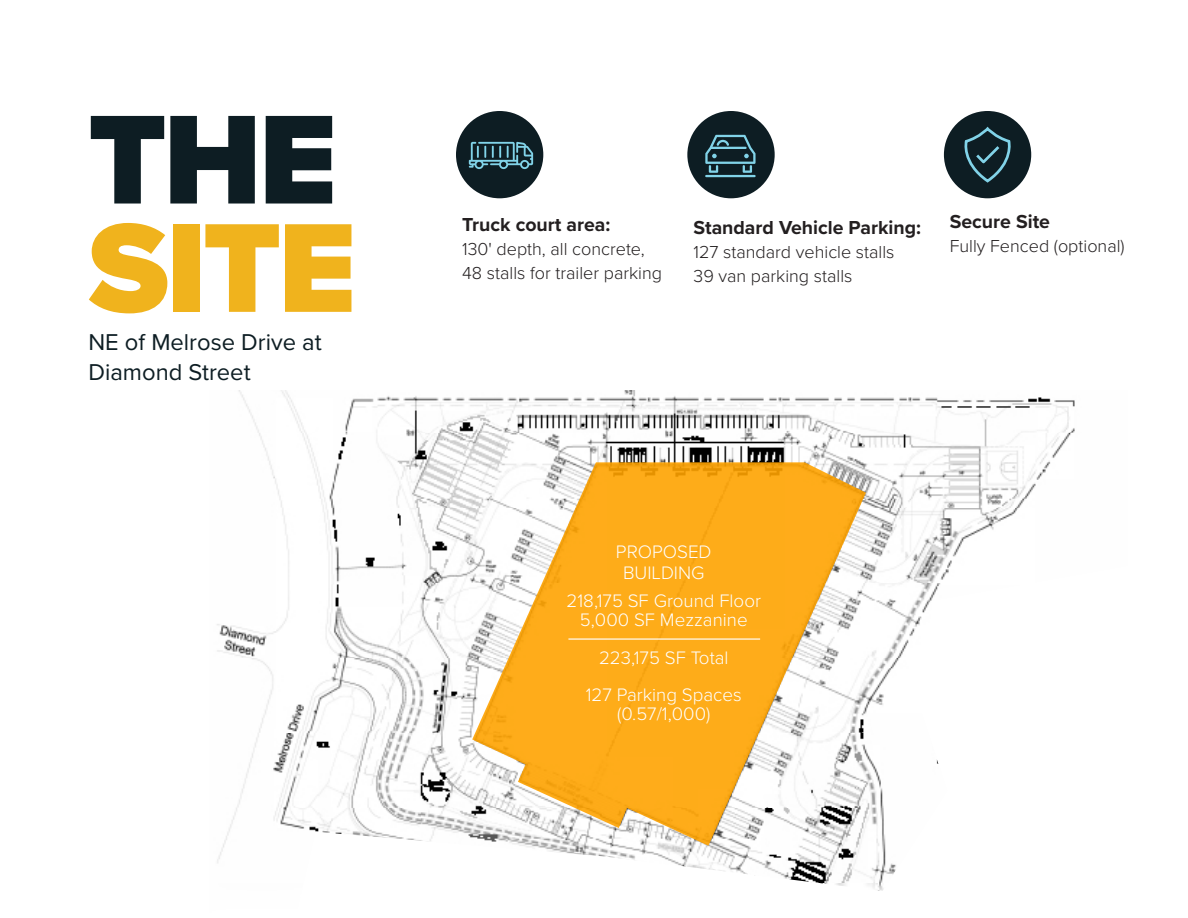
<style>
.page{position:relative;width:1188px;height:918px;background:#fff}
.page>*{position:absolute;margin:0;border:0;box-sizing:border-box;transform-origin:0 0}
.t1{font:900 131.25px "Proxima Nova";color:#f0b31d}
.t2{font:900 131.25px "Proxima Nova";color:#0d1d23}
.t3{font:23.7px/29.7px "Proxima Nova";color:#0d1d23}
.t4{font:700 19.5px "Proxima Nova";color:#231f20}
.t5{font:300 18.75px "Proxima Nova";color:#fff}
.t6{font:300 18px/24px "Proxima Nova";color:#231f20}
</style>
<div class="page">
<div style="left:687px;top:111px;width:88px;height:87px;background:#0d1d23;border-radius:50%"></div>
<svg style="left:705px;top:135px;width:51px;height:42px"></svg>
<div style="left:944px;top:111px;width:87px;height:87px;background:#0d1d23;border-radius:50%"></div>
<svg style="left:964px;top:129px;width:47px;height:54px"></svg>
<div style="left:456px;top:111px;width:87px;height:87px;background:#0d1d23;border-radius:50%"></div>
<svg style="left:469px;top:142px;width:64px;height:27px"></svg>
<img style="left:217px;top:391px;width:858px;height:472px">
<svg style="left:295px;top:563px;width:780px;height:328px"></svg>
<svg style="left:472px;top:462px;width:394px;height:384px;fill:#feac1a"></svg>
<hr style="left:568px;top:638px;width:192px;height:2px;background:#fff">
<p class="t2" style="left:88px;top:62px;width:250px">THE</p>
<p class="t1" style="left:88px;top:170px;width:269px">SITE</p>
<p class="t4" style="left:694px;top:213px;width:229px">Standard Vehicle Parking:</p>
<p class="t4" style="left:462px;top:210px;width:150px">Truck court area:</p>
<p class="t6" style="left:462px;top:236px;width:201px">130' depth, all concrete,<br>48 stalls for trailer parking</p>
<p class="t6" style="left:694px;top:239px;width:202px">127 standard vehicle stalls<br>39 van parking stalls</p>
<p class="t3" style="left:88px;top:327px;width:235px">NE of Melrose Drive at<br>Diamond Street</p>
<p class="t4" style="left:950px;top:207px;width:102px">Secure Site</p>
<p class="t6" style="left:950px;top:233px;width:176px">Fully Fenced (optional)</p>
<p class="t5" style="left:616px;top:537px;width:97px">PROPOSED</p>
<p class="t5" style="left:623px;top:559px;width:83px">BUILDING</p>
<p class="t5" style="left:567px;top:587px;width:196px">218,175 SF Ground Floor</p>
<p class="t5" style="left:580px;top:606px;width:169px">5,000 SF Mezzanine</p>
<p class="t5" style="left:599px;top:643px;width:131px">223,175 SF Total</p>
<p class="t5" style="left:586px;top:681px;width:157px">127 Parking Spaces</p>
<p class="t5" style="left:617px;top:700px;width:95px">(0.57/1,000)</p>
</div>
